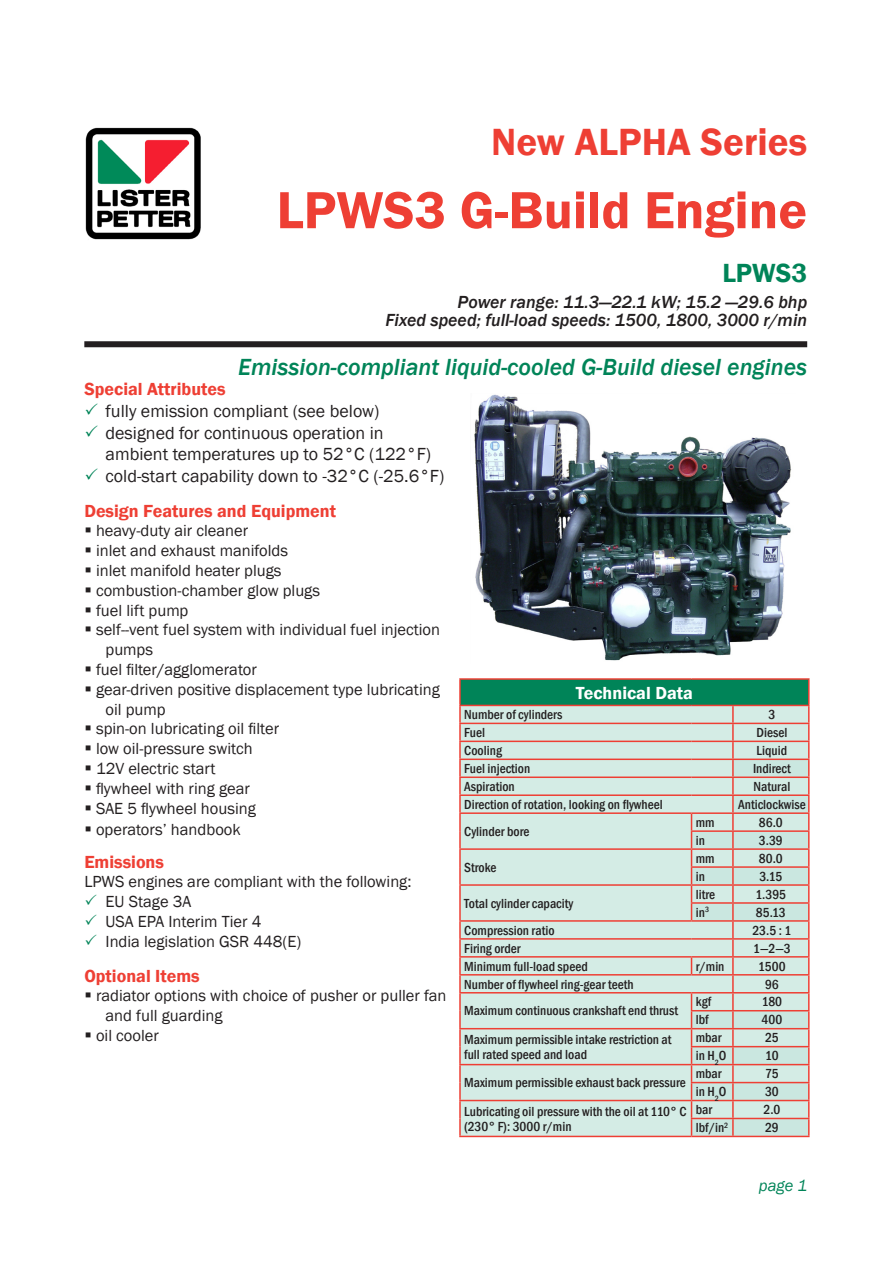
<style>
.page{position:relative;width:893px;height:1263px;background:#fff}
.page>*{position:absolute;margin:0;border:0;box-sizing:border-box;transform-origin:0 0}
.Headline{font:600 54px "Franklin Gothic";color:#ee3f34}
.Headline_2{font:600 39px "Franklin Gothic";color:#ee3f34}
.Model_no{font:600 27px "Franklin Gothic";color:#008458}
.Slogan{font:italic 500 24px "Franklin Gothic";color:#008458}
.Features_1{font:18px/21.6px "Franklin Gothic";color:#231f20}
.Model_power_outputs{font:italic 500 18px "Franklin Gothic";color:#231f20}
.Subhead_1{font:600 18px "Franklin Gothic";color:#ee3f34}
.Subhead_1-2{font:600 18px "Franklin Gothic";color:#fff}
.Features_2{font:16.5px/19.8px "Franklin Gothic";color:#231f20}
.Body_Text_Large{font:16.5px "Franklin Gothic";color:#231f20}
.Body_Text_Large-2{font:italic 16.5px "Franklin Gothic";color:#008458}
.Table_text_2{font:500 condensed 13.5px/15px "Franklin Gothic";color:#231f20}
</style>
<div class="page">
<img style="left:85px;top:127px;width:116px;height:113px">
<div style="left:84px;top:341px;width:723px;height:6px;background:#231f20"></div>
<img style="left:474px;top:394px;width:318px;height:267px">
<div style="left:460px;top:679px;width:349px;height:26px;background:#008458"></div>
<div style="left:461px;top:706px;width:230px;height:430px;background:#d4ece5"></div>
<hr style="left:459px;top:678px;width:232px;height:2px;background:#ee3f34">
<hr style="left:459px;top:680px;width:2px;height:25px;background:#ee3f34">
<hr style="left:691px;top:678px;width:42px;height:2px;background:#ee3f34">
<hr style="left:733px;top:678px;width:77px;height:2px;background:#ee3f34">
<hr style="left:808px;top:680px;width:2px;height:25px;background:#ee3f34">
<hr style="left:459px;top:705px;width:232px;height:1px;background:#ee3f34">
<hr style="left:691px;top:705px;width:42px;height:1px;background:#ee3f34">
<hr style="left:733px;top:705px;width:77px;height:1px;background:#ee3f34">
<hr style="left:459px;top:723px;width:232px;height:1px;background:#ee3f34">
<hr style="left:459px;top:741px;width:232px;height:1px;background:#ee3f34">
<hr style="left:459px;top:758px;width:232px;height:2px;background:#ee3f34">
<hr style="left:459px;top:776px;width:232px;height:2px;background:#ee3f34">
<hr style="left:459px;top:794px;width:232px;height:2px;background:#ee3f34">
<hr style="left:459px;top:812px;width:232px;height:2px;background:#ee3f34">
<hr style="left:459px;top:848px;width:232px;height:2px;background:#ee3f34">
<hr style="left:459px;top:884px;width:232px;height:2px;background:#ee3f34">
<hr style="left:459px;top:920px;width:232px;height:2px;background:#ee3f34">
<hr style="left:459px;top:938px;width:232px;height:2px;background:#ee3f34">
<hr style="left:459px;top:956px;width:232px;height:1px;background:#ee3f34">
<hr style="left:459px;top:974px;width:232px;height:1px;background:#ee3f34">
<hr style="left:459px;top:992px;width:232px;height:1px;background:#ee3f34">
<hr style="left:459px;top:1028px;width:232px;height:1px;background:#ee3f34">
<hr style="left:459px;top:1064px;width:232px;height:1px;background:#ee3f34">
<hr style="left:459px;top:1100px;width:232px;height:1px;background:#ee3f34">
<svg style="left:459px;top:706px;width:2px;height:430px"></svg>
<svg style="left:691px;top:706px;width:119px;height:430px;background:#d3d7d0"></svg>
<hr style="left:459px;top:1136px;width:232px;height:1px;background:#ee3f34">
<hr style="left:691px;top:1136px;width:42px;height:1px;background:#ee3f34">
<hr style="left:733px;top:1136px;width:77px;height:1px;background:#ee3f34">
<p class="Headline_2" style="left:491px;top:118px;width:317px">New ALPHA Series</p>
<p class="Headline" style="left:277px;top:177px;width:532px">LPWS3 G-Build Engine</p>
<p class="Model_no" style="left:722px;top:256px;width:86px">LPWS3</p>
<p class="Model_power_outputs" style="left:458px;top:291px;width:351px">Power range: 11.3—22.1 kW; 15.2 —29.6 bhp</p>
<p class="Model_power_outputs" style="left:386px;top:309px;width:423px">Fixed speed; full-load speeds: 1500, 1800, 3000 r/min</p>
<p class="Slogan" style="left:238px;top:352px;width:570px">Emission-compliant liquid-cooled G-Build diesel engines</p>
<p class="Subhead_1" style="left:84px;top:378px;width:143px">Special Attributes</p>
<p class="Features_1" style="left:106px;top:400px;width:275px">fully emission compliant (see below)</p>
<p class="Features_1" style="left:106px;top:422px;width:327px">designed for continuous operation in ambient temperatures up to 52°C (122°F)</p>
<p class="Features_1" style="left:106px;top:465px;width:340px">cold-start capability down to -32°C (-25.6°F)</p>
<p class="Subhead_1" style="left:84px;top:499px;width:253px">Design Features and Equipment</p>
<p class="Features_2" style="left:84px;top:521px;width:165px">▪ heavy-duty air cleaner</p>
<p class="Features_2" style="left:84px;top:541px;width:205px">▪ inlet and exhaust manifolds</p>
<p class="Features_2" style="left:84px;top:561px;width:199px">▪ inlet manifold heater plugs</p>
<p class="Features_2" style="left:84px;top:581px;width:237px">▪ combustion-chamber glow plugs</p>
<p class="Features_2" style="left:84px;top:600px;width:106px">▪ fuel lift pump</p>
<p class="Features_2" style="left:106px;top:620px;width:336px;text-indent:-21px">▪ self--vent fuel system with individual fuel injection pumps</p>
<p class="Features_2" style="left:84px;top:660px;width:174px">▪ fuel filter/agglomerator</p>
<p class="Features_2" style="left:106px;top:680px;width:336px;text-indent:-21px">▪ gear-driven positive displacement type lubricating oil pump</p>
<p class="Features_2" style="left:84px;top:719px;width:196px">▪ spin-on lubricating oil filter</p>
<p class="Features_2" style="left:84px;top:739px;width:170px">▪ low oil-pressure switch</p>
<p class="Features_2" style="left:84px;top:759px;width:133px">▪ 12V electric start</p>
<p class="Features_2" style="left:84px;top:779px;width:167px">▪ flywheel with ring gear</p>
<p class="Features_2" style="left:84px;top:798px;width:173px">▪ SAE 5 flywheel housing</p>
<p class="Features_2" style="left:84px;top:820px;width:158px">▪ operators’ handbook</p>
<p class="Subhead_1" style="left:84px;top:850px;width:81px">Emissions</p>
<p class="Body_Text_Large" style="left:84px;top:872px;width:329px">LPWS engines are compliant with the following:</p>
<p class="Features_2" style="left:106px;top:892px;width:87px">EU Stage 3A</p>
<p class="Features_2" style="left:106px;top:912px;width:157px">USA EPA Interim Tier 4</p>
<p class="Features_2" style="left:106px;top:932px;width:197px">India legislation GSR 448(E)</p>
<p class="Subhead_1" style="left:84px;top:964px;width:117px">Optional Items</p>
<p class="Features_2" style="left:106px;top:986px;width:342px;text-indent:-21px">▪ radiator options with choice of pusher or puller fan and full guarding</p>
<p class="Features_2" style="left:84px;top:1026px;width:76px">▪ oil cooler</p>
<p class="Subhead_1-2" style="left:576px;top:681px;width:119px">Technical Data</p>
<p class="Table_text_2" style="left:464px;top:707px;width:100px">Number of cylinders</p>
<p class="Table_text_2" style="left:768px;top:707px;width:8px">3</p>
<p class="Table_text_2" style="left:464px;top:725px;width:22px">Fuel</p>
<p class="Table_text_2" style="left:756px;top:725px;width:32px">Diesel</p>
<p class="Table_text_2" style="left:464px;top:743px;width:39px">Cooling</p>
<p class="Table_text_2" style="left:757px;top:743px;width:32px">Liquid</p>
<p class="Table_text_2" style="left:464px;top:761px;width:68px">Fuel injection</p>
<p class="Table_text_2" style="left:753px;top:761px;width:39px">Indirect</p>
<p class="Table_text_2" style="left:464px;top:779px;width:52px">Aspiration</p>
<p class="Table_text_2" style="left:754px;top:779px;width:38px">Natural</p>
<p class="Table_text_2" style="left:464px;top:797px;width:200px">Direction of rotation, looking on flywheel</p>
<p class="Table_text_2" style="left:738px;top:797px;width:69px">Anticlockwise</p>
<p class="Table_text_2" style="left:464px;top:824px;width:67px">Cylinder bore</p>
<p class="Table_text_2" style="left:696px;top:815px;width:20px">mm</p>
<p class="Table_text_2" style="left:759px;top:815px;width:25px">86.0</p>
<p class="Table_text_2" style="left:696px;top:833px;width:11px">in</p>
<p class="Table_text_2" style="left:759px;top:833px;width:25px">3.39</p>
<p class="Table_text_2" style="left:464px;top:860px;width:34px">Stroke</p>
<p class="Table_text_2" style="left:464px;top:895px;width:111px">Total cylinder capacity</p>
<p class="Table_text_2" style="left:696px;top:851px;width:20px">mm</p>
<p class="Table_text_2" style="left:759px;top:851px;width:25px">80.0</p>
<p class="Table_text_2" style="left:696px;top:869px;width:11px">in</p>
<p class="Table_text_2" style="left:759px;top:869px;width:24px">3.15</p>
<p class="Table_text_2" style="left:696px;top:887px;width:21px">litre</p>
<p class="Table_text_2" style="left:756px;top:887px;width:32px">1.395</p>
<p class="Table_text_2" style="left:696px;top:904px;width:15px">in<sup>3</sup></p>
<p class="Table_text_2" style="left:756px;top:904px;width:31px">85.13</p>
<p class="Table_text_2" style="left:464px;top:922px;width:92px">Compression ratio</p>
<p class="Table_text_2" style="left:752px;top:922px;width:41px">23.5 : 1</p>
<p class="Table_text_2" style="left:464px;top:940px;width:58px">Firing order</p>
<p class="Table_text_2" style="left:753px;top:940px;width:39px">1—2—3</p>
<p class="Table_text_2" style="left:464px;top:958px;width:125px">Minimum full-load speed</p>
<p class="Table_text_2" style="left:696px;top:958px;width:30px">r/min</p>
<p class="Table_text_2" style="left:758px;top:958px;width:29px">1500</p>
<p class="Table_text_2" style="left:464px;top:976px;width:171px">Number of flywheel ring-gear teeth</p>
<p class="Table_text_2" style="left:765px;top:976px;width:15px">96</p>
<p class="Table_text_2" style="left:464px;top:1003px;width:215px">Maximum continuous crankshaft end thrust</p>
<p class="Table_text_2" style="left:696px;top:994px;width:17px">kgf</p>
<p class="Table_text_2" style="left:762px;top:994px;width:22px">180</p>
<p class="Table_text_2" style="left:696px;top:1012px;width:14px">lbf</p>
<p class="Table_text_2" style="left:762px;top:1012px;width:22px">400</p>
<p class="Table_text_2" style="left:464px;top:1032px;width:209px">Maximum permissible intake restriction at full rated speed and load</p>
<p class="Table_text_2" style="left:696px;top:1030px;width:27px">mbar</p>
<p class="Table_text_2" style="left:765px;top:1030px;width:15px">25</p>
<p class="Table_text_2" style="left:696px;top:1048px;width:32px">in H<sub>2</sub>O</p>
<p class="Table_text_2" style="left:765px;top:1048px;width:15px">10</p>
<p class="Table_text_2" style="left:464px;top:1075px;width:223px">Maximum permissible exhaust back pressure</p>
<p class="Table_text_2" style="left:696px;top:1066px;width:27px">mbar</p>
<p class="Table_text_2" style="left:765px;top:1066px;width:15px">75</p>
<p class="Table_text_2" style="left:696px;top:1084px;width:32px">in H<sub>2</sub>O</p>
<p class="Table_text_2" style="left:765px;top:1084px;width:15px">30</p>
<p class="Table_text_2" style="left:464px;top:1103px;width:224px">Lubricating oil pressure with the oil at 110° C (230° F): 3000 r/min</p>
<p class="Table_text_2" style="left:696px;top:1102px;width:18px">bar</p>
<p class="Table_text_2" style="left:763px;top:1102px;width:19px">2.0</p>
<p class="Table_text_2" style="left:696px;top:1120px;width:34px">lbf/in<sup>2</sup></p>
<p class="Table_text_2" style="left:765px;top:1120px;width:15px">29</p>
<p class="Body_Text_Large-2" style="left:759px;top:1175px;width:50px">page 1</p>
</div>
